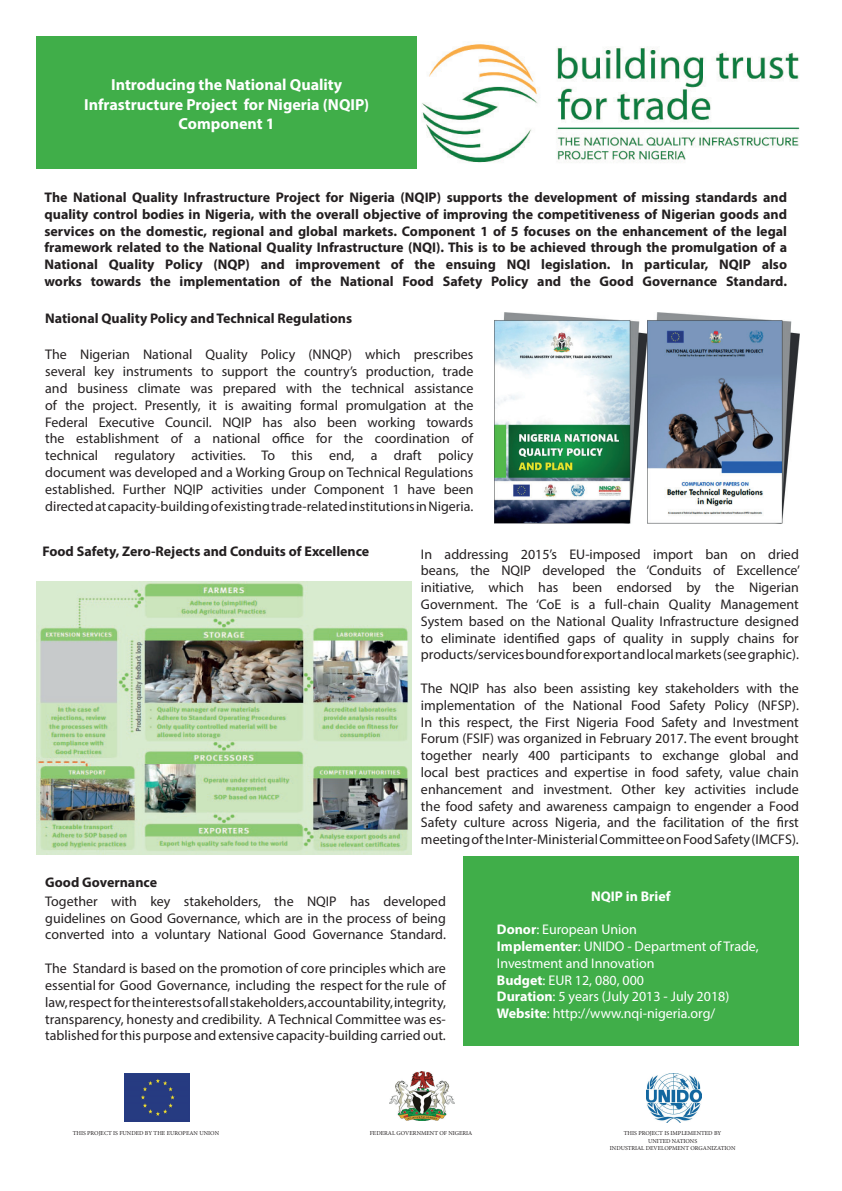
<style>
.page{position:relative;width:842px;height:1191px;background:#fff}
.page>*{position:absolute;margin:0;border:0;box-sizing:border-box;transform-origin:0 0}
.t1{font:700 16px/19.2px "Myriad Pro";color:#fff;text-align:center}
.t2{font:14px/16.8px "Myriad Pro";color:#231f20;text-align:justify}
.t3{font:700 14px/16.8px "Myriad Pro";color:#231f20;text-align:justify}
.t4{font:14px/16.8px "Myriad Pro";color:#fff}
.t5{font:700 14px "Myriad Pro";color:#fff}
.t6{font:6px/7.2px "Minion Pro";color:#231f20;text-align:center}
.s1{font-weight:700}
</style>
<div class="page">
<img style="left:422px;top:44px;width:378px;height:119px">
<img style="left:646px;top:1073px;width:56px;height:49px">
<div style="left:125px;top:1073px;width:65px;height:48px;background:#263b81"></div>
<img style="left:389px;top:1072px;width:65px;height:48px">
<img style="left:495px;top:313px;width:304px;height:210px">
<img style="left:36px;top:581px;width:375px;height:273px">
<div style="left:463px;top:856px;width:336px;height:190px;background:#40ae49"></div>
<div style="left:37px;top:36px;width:380px;height:132px;background:#40ae49"></div>
<p class="t1" style="left:84px;top:75px;width:287px">Introducing the National Quality<br>Infrastructure Project for Nigeria (NQIP)<br>Component 1</p>
<p class="t3" style="left:45px;top:188px;width:744px">The National Quality Infrastructure Project for Nigeria (NQIP) supports the development of missing standards and quality control bodies in Nigeria, with the overall objective of improving the competitiveness of Nigerian goods and services on the domestic, regional and global markets. Component 1 of 5 focuses on the enhancement of the legal framework related to the National Quality Infrastructure (NQI). This is to be achieved through the promulgation of a National Quality Policy (NQP) and improvement of the ensuing NQI legislation. In particular, NQIP also works towards the implementation of the National Food Safety Policy and the Good Governance Standard.</p>
<p class="t3" style="left:45px;top:309px;width:308px">National Quality Policy and Technical Regulations</p>
<p class="t2" style="left:45px;top:346px;width:430px">The Nigerian National Quality Policy (NNQP) which prescribes several key instruments to support the country’s production, trade and business climate was prepared with the technical assistance of the project. Presently, it is awaiting formal promulgation at the Federal Executive Council. NQIP has also been working towards the establishment of a national office for the coordination of technical regulatory activities. To this end, a draft policy document was developed and a Working Group on Technical Regulations established. Further NQIP activities under Component 1 have been directed at capacity-building of existing trade-related institutions in Nigeria.</p>
<p class="t2" style="left:421px;top:545px;width:381px">In addressing 2015’s EU-imposed import ban on dried beans, the NQIP developed the ‘Conduits of Excellence’ initiative, which has been endorsed by the Nigerian Government. The ‘CoE is a full-chain Quality Management System based on the National Quality Infrastructure designed to eliminate identified gaps of quality in supply chains for products/services bound for export and local markets (see graphic).</p>
<p class="t2" style="left:421px;top:679px;width:379px">The NQIP has also been assisting key stakeholders with the implementation of the National Food Safety Policy (NFSP).<br>In this respect, the First Nigeria Food Safety and Investment Forum (FSIF) was organized in February 2017. The event brought together nearly 400 participants to exchange global and local best practices and expertise in food safety, value chain enhancement and investment. Other key activities include the food safety and awareness campaign to engender a Food Safety culture across Nigeria, and the facilitation of the first meeting of the Inter-Ministerial Committee on Food Safety (IMCFS).</p>
<p class="t3" style="left:45px;top:874px;width:113px">Good Governance</p>
<p class="t2" style="left:45px;top:892px;width:402px">Together with key stakeholders, the NQIP has developed guidelines on Good Governance, which are in the process of being converted into a voluntary National Good Governance Standard.</p>
<p class="t2" style="left:45px;top:959px;width:402px">The Standard is based on the promotion of core principles which are essential for Good Governance, including the respect for the rule of law, respect for the interests of all stakeholders, accountability, integrity, transparency, honesty and credibility. A Technical Committee was es&shy;tablished for this purpose and extensive capacity-building carried out.</p>
<p class="t3" style="left:42px;top:543px;width:328px">Food Safety, Zero-Rejects and Conduits of Excellence</p>
<p class="t5" style="left:591px;top:886px;width:81px">NQIP in Brief</p>
<p class="t4" style="left:497px;top:920px;width:263px"><span class="s1">Donor</span>: European Union<br><span class="s1">Implementer</span>: UNIDO - Department of Trade,<br>Investment and Innovation<br><span class="s1">Budget</span>: EUR 12, 080, 000<br><span class="s1">Duration</span>: 5 years (July 2013 - July 2018)<br><span class="s1">Website</span>: http://www.nqi-nigeria.org/</p>
<p class="t6" style="left:73px;top:1129px;width:148px">THIS PROJECT IS FUNDED BY THE EUROPEAN UNION</p>
<p class="t6" style="left:370px;top:1129px;width:104px">FEDERAL GOVERNMENT OF NIGERIA</p>
<p class="t6" style="left:610px;top:1129px;width:127px">THIS PROJECT IS IMPLEMENTED BY<br>UNITED NATIONS<br>INDUSTRIAL DEVELOPMENT ORGANIZATION</p>
</div>
